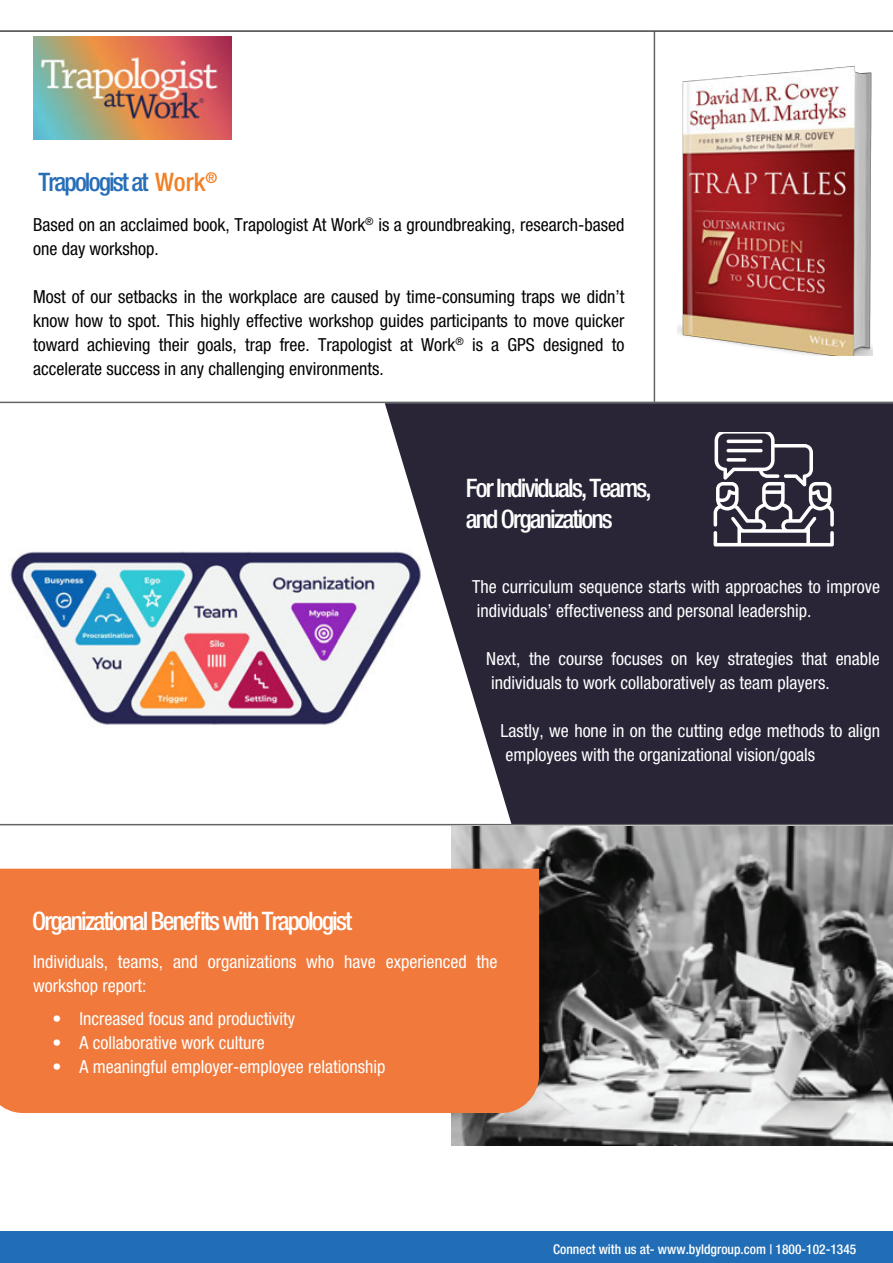
<style>
.page{position:relative;width:893px;height:1263px;background:#fff}
.page>*{position:absolute;margin:0;border:0;box-sizing:border-box;transform-origin:0 0}
.t1{font:500 condensed 25.5px/30.6px "Helvetica Neue LT Pro";letter-spacing:-.075em;color:#fff}
.t2{font:500 condensed 25.5px "Helvetica Neue LT Pro";letter-spacing:-.075em;color:#276eb7}
.t3{font:condensed 18px/24px "Helvetica Neue LT Pro";color:#fff}
.t4{font:condensed 18px/24px "Helvetica Neue LT Pro";color:#040503}
.t5{font:500 condensed 13.5px "Helvetica Neue LT Pro";color:#fff}
.s1{color:#f18026}
</style>
<div class="page">
<svg style="left:385px;top:403px;width:508px;height:421px;background:#3f3b4b"></svg>
<img style="left:10px;top:548px;width:414px;height:179px">
<hr style="left:654px;top:31px;width:1px;height:371px;background:#636565">
<div style="left:0;top:1232px;width:893px;height:31px;background:#216eb7"></div>
<hr style="left:0;top:30px;width:893px;height:2px;background:#444243">
<img style="left:677px;top:66px;width:196px;height:289px">
<img style="left:451px;top:826px;width:442px;height:320px">
<hr style="left:0;top:402px;width:893px;height:1px;background:#636565">
<hr style="left:0;top:824px;width:893px;height:1px;background:#636565">
<svg style="left:714px;top:432px;width:120px;height:114px"></svg>
<div style="left:0;top:869px;width:539px;height:244px;background:#f0793b"></div>
<img style="left:33px;top:36px;width:199px;height:103px">
<h1 class="t2" style="left:39px;top:167px;width:180px">Trapologist at <span class="s1">Work</span><sup>®</sup></h1>
<p class="t4" style="left:33px;top:212px;width:593px">Based on an acclaimed book, Trapologist At Work<sup>®</sup> is a groundbreaking, research-based one day workshop.</p>
<p class="t4" style="left:33px;top:284px;width:593px;text-align:justify">Most of our setbacks in the workplace are caused by time-consuming traps we didn’t know how to spot. This highly effective workshop guides participants to move quicker toward achieving their goals, trap free. Trapologist at Work<sup>®</sup> is a GPS designed to accelerate success in any challenging environments.</p>
<h1 class="t1" style="left:466px;top:472px;width:187px">For Individuals, Teams, and Organizations</h1>
<h1 class="t1" style="left:32px;top:905px;width:322px">Organizational Benefits with Trapologist</h1>
<p class="t3" style="left:472px;top:574px;width:409px">The curriculum sequence starts with approaches to improve individuals’ effectiveness and personal leadership.</p>
<p class="t3" style="left:486px;top:646px;width:395px">Next, the course focuses on key strategies that enable individuals to work collaboratively as team players.</p>
<p class="t3" style="left:501px;top:718px;width:381px">Lastly, we hone in on the cutting edge methods to align employees with the organizational vision/goals</p>
<p class="t3" style="left:33px;top:950px;width:466px">Individuals, teams, and organizations who have experienced the workshop report:</p>
<p class="t3" style="left:53px;top:1006px;width:244px">• Increased focus and productivity</p>
<p class="t3" style="left:53px;top:1030px;width:214px">• A collaborative work culture</p>
<p class="t3" style="left:53px;top:1054px;width:334px">• A meaningful employer-employee relationship</p>
<p class="t5" style="left:553px;top:1241px;width:305px">Connect with us at- www.byldgroup.com | 1800-102-1345</p>
</div>
